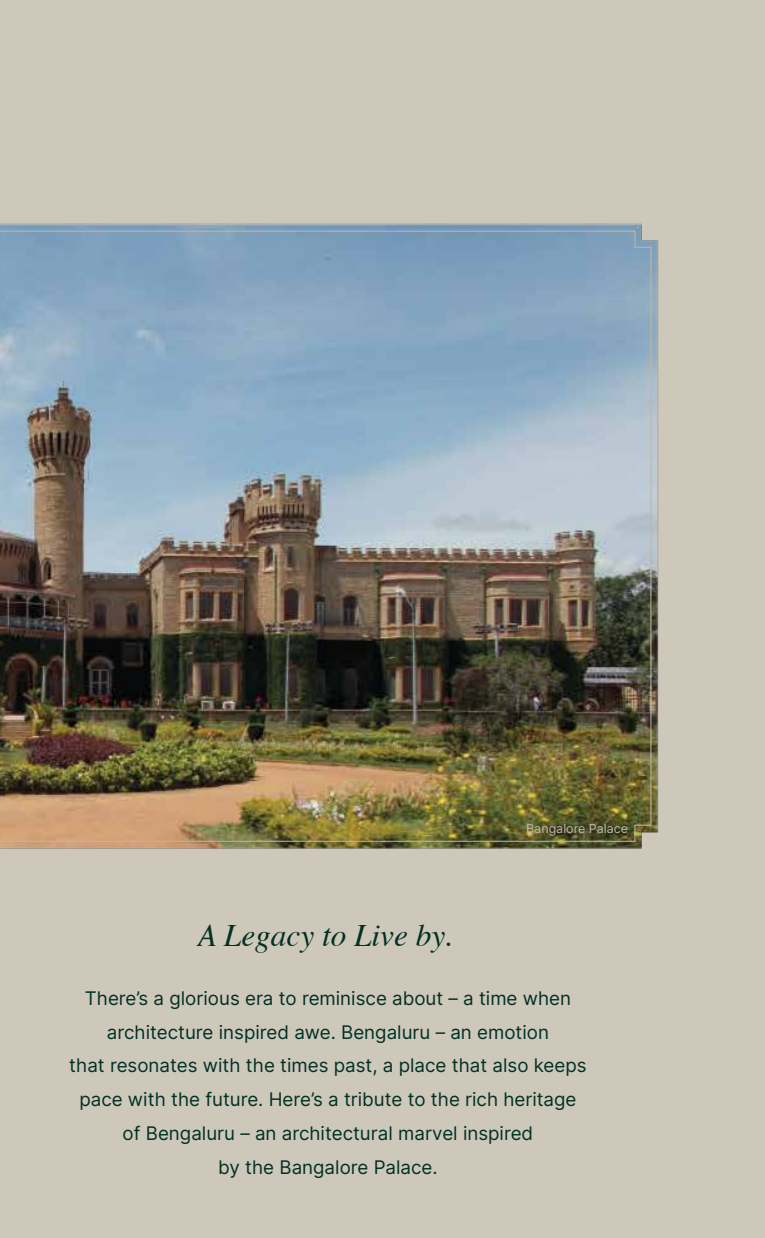
<style>
.page{position:relative;width:765px;height:1238px;background:#cec8bb}
.page>*{position:absolute;margin:0;border:0;box-sizing:border-box;transform-origin:0 0}
.t1{font:italic 31.25px "Times";color:#013124}
.t2{font:18.75px/33.8px "Inter";color:#013124;text-align:center}
.t3{font:12.5px "Inter";color:#c2b5a5}
</style>
<div class="page">
<img style="left:0;top:223px;width:659px;height:626px">
<img style="left:0;top:230px;width:652px;height:612px">
<h1 class="t1" style="left:198px;top:908px;width:255px">A Legacy to Live by.</h1>
<p class="t3" style="left:526px;top:819px;width:104px">Bangalore Palace</p>
<p class="t2" style="left:69px;top:980px;width:519px">There’s a glorious era to reminisce about – a time when architecture inspired awe. Bengaluru – an emotion<br>that resonates with the times past, a place that also keeps pace with the future. Here’s a tribute to the rich heritage of Bengaluru – an architectural marvel inspired<br>by the Bangalore Palace.</p>
</div>
